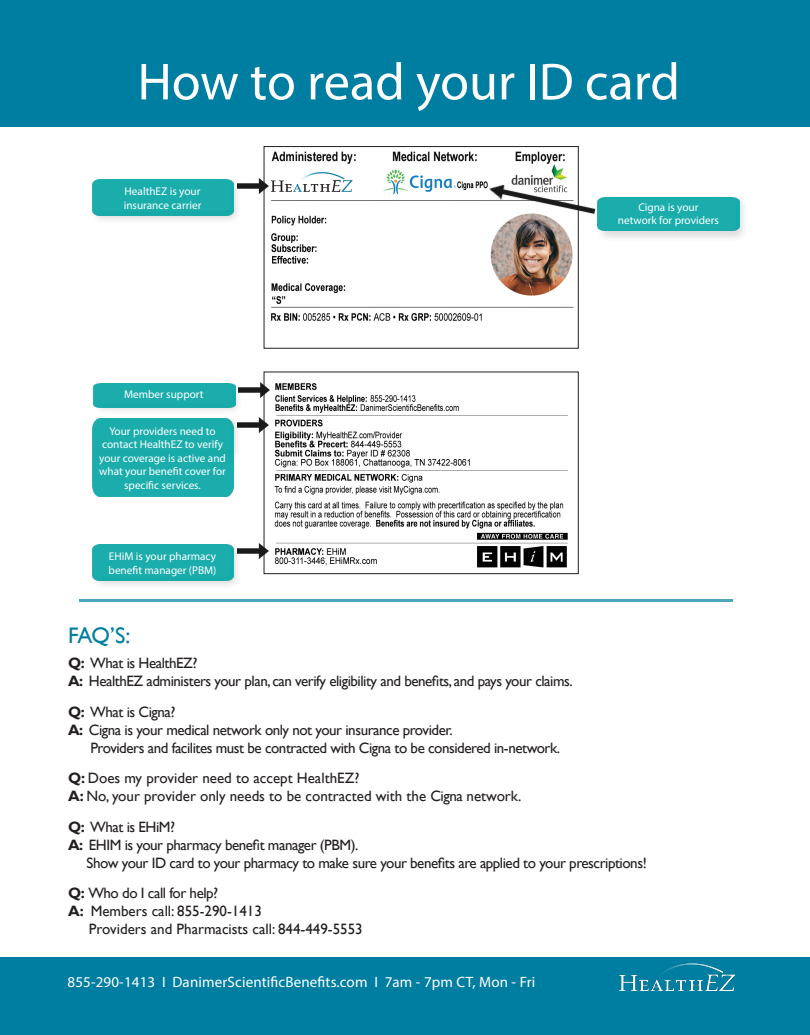
<style>
.page{position:relative;width:810px;height:1035px;background:#fff}
.page>*{position:absolute;margin:0;border:0;box-sizing:border-box;transform-origin:0 0}
.t1{font:52.5px "Myriad Pro";color:#fff}
.t2{font:22.5px "Gill Sans";color:#007ea2}
.t3{font:15px/18px "Gill Sans";letter-spacing:-.03em;color:#231f20}
.t4{font:15px "Gill Sans";color:#231f20}
.t5{font:15px "Myriad Pro";letter-spacing:.01em;color:#fff}
.t6{font:11.25px/13.5px "Myriad Pro";color:#fff}
.s1{font-weight:700}
</style>
<div class="page">
<div style="left:0;top:957px;width:810px;height:78px;background:#007ea2"></div>
<div style="left:0;top:0;width:810px;height:127px;background:#007ea2"></div>
<img style="left:268px;top:151px;width:306px;height:170px">
<div style="left:264px;top:146px;width:315px;height:203px;border:1px solid #231f20"></div>
<img style="left:268px;top:383px;width:300px;height:185px">
<div style="left:264px;top:372px;width:315px;height:202px;border:1px solid #231f20"></div>
<div style="left:90px;top:175px;width:153px;height:50px;background:#231f20;opacity:.15"></div>
<svg style="left:92px;top:175px;width:139px;height:37px"></svg>
<div style="left:92px;top:180px;width:142px;height:36px;background:#1aadab"></div>
<img style="left:237px;top:179px;width:31px;height:15px">
<hr style="left:79px;top:599px;width:653px;height:2px;background:#007ea2">
<img style="left:620px;top:963px;width:114px;height:28px">
<div style="left:91px;top:386px;width:153px;height:30px;background:#f5f5f5"></div>
<div style="left:93px;top:383px;width:142px;height:25px;background:#1aadab"></div>
<img style="left:238px;top:383px;width:32px;height:14px">
<div style="left:90px;top:540px;width:153px;height:50px;background:#231f20;opacity:.15"></div>
<svg style="left:92px;top:540px;width:139px;height:37px"></svg>
<div style="left:92px;top:545px;width:142px;height:36px;background:#1aadab"></div>
<img style="left:237px;top:544px;width:31px;height:15px">
<div style="left:90px;top:413px;width:153px;height:51px;background:#231f20;opacity:.15"></div>
<svg style="left:92px;top:414px;width:139px;height:36px"></svg>
<div style="left:92px;top:419px;width:142px;height:78px;background:#1aadab"></div>
<img style="left:237px;top:418px;width:31px;height:14px">
<div style="left:596px;top:193px;width:153px;height:50px;background:#231f20;opacity:.15"></div>
<svg style="left:598px;top:193px;width:139px;height:37px"></svg>
<div style="left:598px;top:198px;width:142px;height:33px;background:#1aadab"></div>
<img style="left:488px;top:182px;width:108px;height:37px">
<p class="t1" style="left:138px;top:49px;width:544px">How to read your ID card</p>
<p class="t6" style="left:125px;top:185px;width:77px">HealthEZ is your</p>
<p class="t6" style="left:124px;top:198px;width:79px">insurance carrier</p>
<p class="t6" style="left:124px;top:388px;width:81px">Member support</p>
<p class="t6" style="left:99px;top:424px;width:128px;text-align:center">Your providers need to contact HealthEZ to verify your coverage is active and what your benefit cover for specific services.</p>
<p class="t6" style="left:109px;top:550px;width:109px">EHiM is your pharmacy benefit manager (PBM)</p>
<p class="t2" style="left:68px;top:622px;width:64px">FAQ’S:</p>
<p class="t6" style="left:638px;top:200px;width:62px">Cigna is your</p>
<p class="t6" style="left:618px;top:214px;width:103px">network for providers</p>
<p class="t3" style="left:68px;top:654px;width:131px"><span class="s1">Q:</span> What is HealthEZ?</p>
<p class="t3" style="left:68px;top:672px;width:506px"><span class="s1">A:</span> HealthEZ administers your plan, can verify eligibility and benefits, and pays your claims.</p>
<p class="t3" style="left:68px;top:703px;width:109px"><span class="s1">Q:</span> What is Cigna?</p>
<p class="t3" style="left:68px;top:721px;width:386px"><span class="s1">A:</span> Cigna is your medical network only not your insurance provider.</p>
<p class="t3" style="left:90px;top:739px;width:471px">Providers and facilites must be contracted with Cigna to be considered in-network.</p>
<p class="t4" style="left:68px;top:769px;width:293px"><span class="s1">Q:</span> Does my provider need to accept HealthEZ?</p>
<p class="t4" style="left:68px;top:787px;width:455px"><span class="s1">A:</span> No, your provider only needs to be contracted with the Cigna network.</p>
<p class="t3" style="left:68px;top:818px;width:109px"><span class="s1">Q:</span> What is EHiM?</p>
<p class="t3" style="left:87px;top:836px;width:562px;text-indent:-19px"><span class="s1">A:</span> EHIM is your pharmacy benefit manager (PBM).<br>Show your ID card to your pharmacy to make sure your benefits are applied to your prescriptions!</p>
<p class="t3" style="left:68px;top:884px;width:152px"><span class="s1">Q:</span> Who do I call for help?</p>
<p class="t4" style="left:68px;top:902px;width:195px"><span class="s1">A:</span> Members call: 855-290-1413</p>
<p class="t4" style="left:89px;top:920px;width:275px">Providers and Pharmacists call: 844-449-5553</p>
<p class="t5" style="left:68px;top:972px;width:469px">855-290-1413 I DanimerScientificBenefits.com I 7am - 7pm CT, Mon - Fri</p>
</div>
